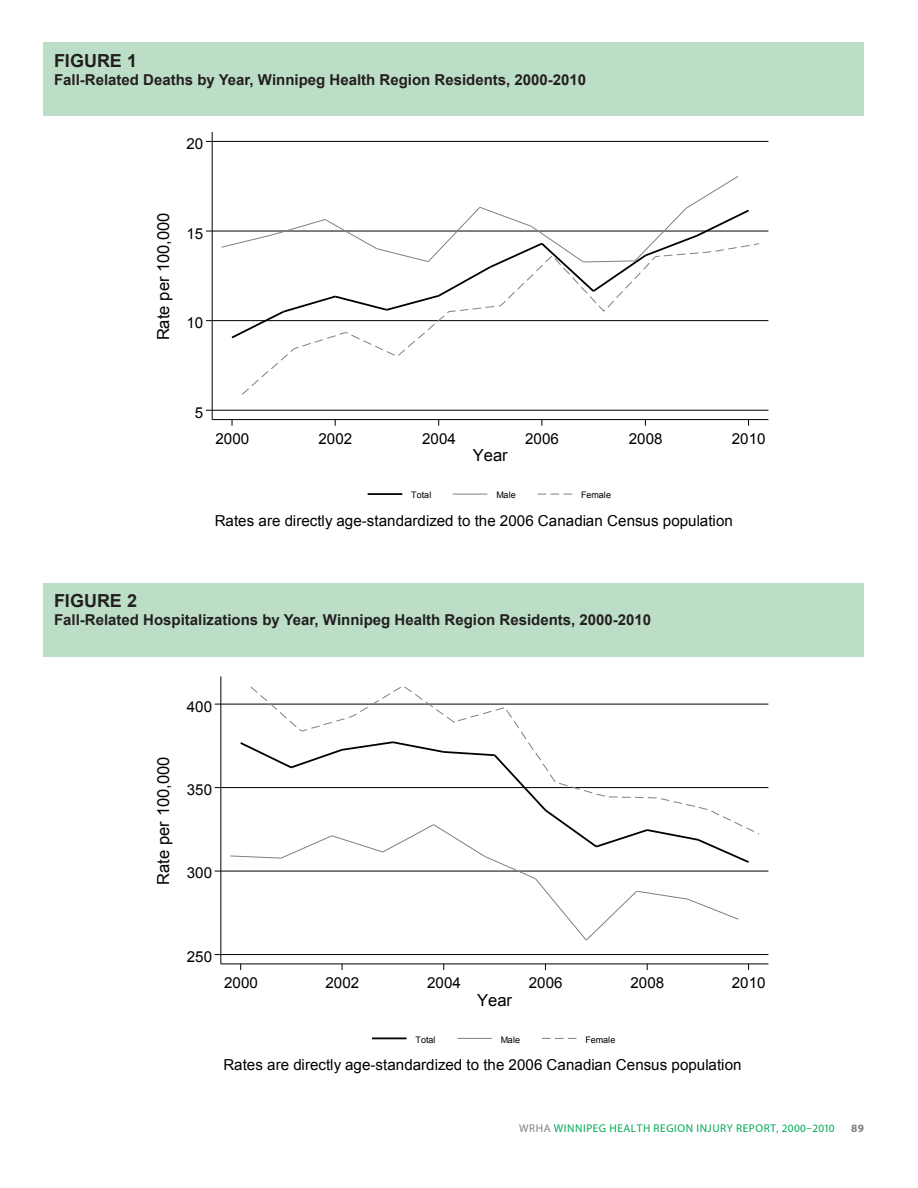
<style>
.page{position:relative;width:918px;height:1188px;background:#fff}
.page>*{position:absolute;margin:0;border:0;box-sizing:border-box;transform-origin:0 0}
.t1{font:700 18px "Arial";color:#231f20}
.t2{font:16.65px "Arial";letter-spacing:.005em;color:#000}
.t3{font:16.5px "Arial";letter-spacing:-.015em;color:#000}
.t4{font:15.15px "Arial";letter-spacing:-.01em;color:#000}
.t5{font:700 15px "Arial";color:#231f20}
.t6{font:11.25px "Myriad Pro";letter-spacing:.05em;color:#00a95c}
.t7{font:700 11.25px "Myriad Pro";color:#808285}
.t8{font:9px "Arial";letter-spacing:.005em;color:#000}
.s1{color:#808285}
</style>
<div class="page">
<div style="left:43px;top:584px;width:821px;height:73px;background:#bddec6"></div>
<div style="left:43px;top:42px;width:821px;height:74px;background:#bddec6"></div>
<hr style="left:212px;top:410px;width:556px;height:1px;background:#000">
<hr style="left:212px;top:320px;width:556px;height:1px;background:#000">
<hr style="left:212px;top:231px;width:556px;height:1px;background:#000">
<hr style="left:212px;top:141px;width:556px;height:1px;background:#000">
<svg style="left:221px;top:176px;width:539px;height:219px"></svg>
<hr style="left:212px;top:132px;width:1px;height:288px;background:#000">
<hr style="left:212px;top:419px;width:556px;height:1px;background:#000">
<hr style="left:368px;top:493px;width:34px;height:2px;background:#000">
<hr style="left:453px;top:494px;width:34px;height:1px;background:#808080">
<svg style="left:538px;top:494px;width:34px;height:1px"></svg>
<hr style="left:221px;top:954px;width:547px;height:1px;background:#000">
<hr style="left:221px;top:871px;width:547px;height:1px;background:#000">
<hr style="left:221px;top:787px;width:547px;height:1px;background:#000">
<hr style="left:221px;top:704px;width:547px;height:1px;background:#000">
<svg style="left:229px;top:686px;width:530px;height:255px"></svg>
<hr style="left:220px;top:676px;width:1px;height:288px;background:#000">
<hr style="left:221px;top:964px;width:547px;height:1px;background:#000">
<hr style="left:372px;top:1037px;width:35px;height:2px;background:#000">
<hr style="left:457px;top:1038px;width:35px;height:1px;background:#808080">
<svg style="left:542px;top:1038px;width:34px;height:1px"></svg>
<p class="t1" style="left:54px;top:49px;width:85px">FIGURE 1</p>
<p class="t5" style="left:54px;top:70px;width:534px">Fall-Related Deaths by Year, Winnipeg Health Region Residents, 2000-2010</p>
<p class="t4" style="left:187px;top:134px;width:18px">20</p>
<p class="t2" style="left:153px;top:340px;width:129px;rotate:-90deg">Rate per 100,000</p>
<p class="t4" style="left:187px;top:223px;width:18px">15</p>
<p class="t4" style="left:187px;top:313px;width:18px">10</p>
<p class="t4" style="left:195px;top:402px;width:10px">5</p>
<p class="t4" style="left:215px;top:429px;width:35px">2000</p>
<p class="t4" style="left:319px;top:429px;width:35px">2002</p>
<p class="t4" style="left:422px;top:429px;width:35px">2004</p>
<p class="t4" style="left:525px;top:429px;width:35px">2006</p>
<p class="t4" style="left:629px;top:429px;width:35px">2008</p>
<p class="t4" style="left:732px;top:429px;width:35px">2010</p>
<p class="t3" style="left:473px;top:445px;width:36px">Year</p>
<p class="t8" style="left:411px;top:489px;width:22px">Total</p>
<p class="t8" style="left:496px;top:489px;width:21px">Male</p>
<p class="t8" style="left:581px;top:489px;width:31px">Female</p>
<p class="t4" style="left:215px;top:511px;width:520px">Rates are directly age-standardized to the 2006 Canadian Census population</p>
<p class="t1" style="left:54px;top:589px;width:85px">FIGURE 2</p>
<p class="t5" style="left:54px;top:610px;width:599px">Fall-Related Hospitalizations by Year, Winnipeg Health Region Residents, 2000-2010</p>
<p class="t4" style="left:187px;top:697px;width:27px">400</p>
<p class="t2" style="left:153px;top:885px;width:129px;rotate:-90deg">Rate per 100,000</p>
<p class="t4" style="left:187px;top:780px;width:27px">350</p>
<p class="t4" style="left:187px;top:863px;width:27px">300</p>
<p class="t4" style="left:187px;top:947px;width:27px">250</p>
<p class="t4" style="left:224px;top:973px;width:35px">2000</p>
<p class="t4" style="left:325px;top:973px;width:35px">2002</p>
<p class="t4" style="left:427px;top:973px;width:35px">2004</p>
<p class="t4" style="left:529px;top:973px;width:35px">2006</p>
<p class="t4" style="left:631px;top:973px;width:35px">2008</p>
<p class="t4" style="left:732px;top:973px;width:35px">2010</p>
<p class="t3" style="left:477px;top:989px;width:36px">Year</p>
<p class="t8" style="left:416px;top:1034px;width:22px">Total</p>
<p class="t8" style="left:501px;top:1034px;width:21px">Male</p>
<p class="t8" style="left:586px;top:1034px;width:31px">Female</p>
<p class="t4" style="left:223px;top:1055px;width:520px">Rates are directly age-standardized to the 2006 Canadian Census population</p>
<p class="t6" style="left:519px;top:1123px;width:317px"><span class="s1">WRHA</span> WINNIPEG HEALTH REGION INJURY REPORT, 2000–2010</p>
<p class="t7" style="left:851px;top:1122px;width:14px">89</p>
</div>
